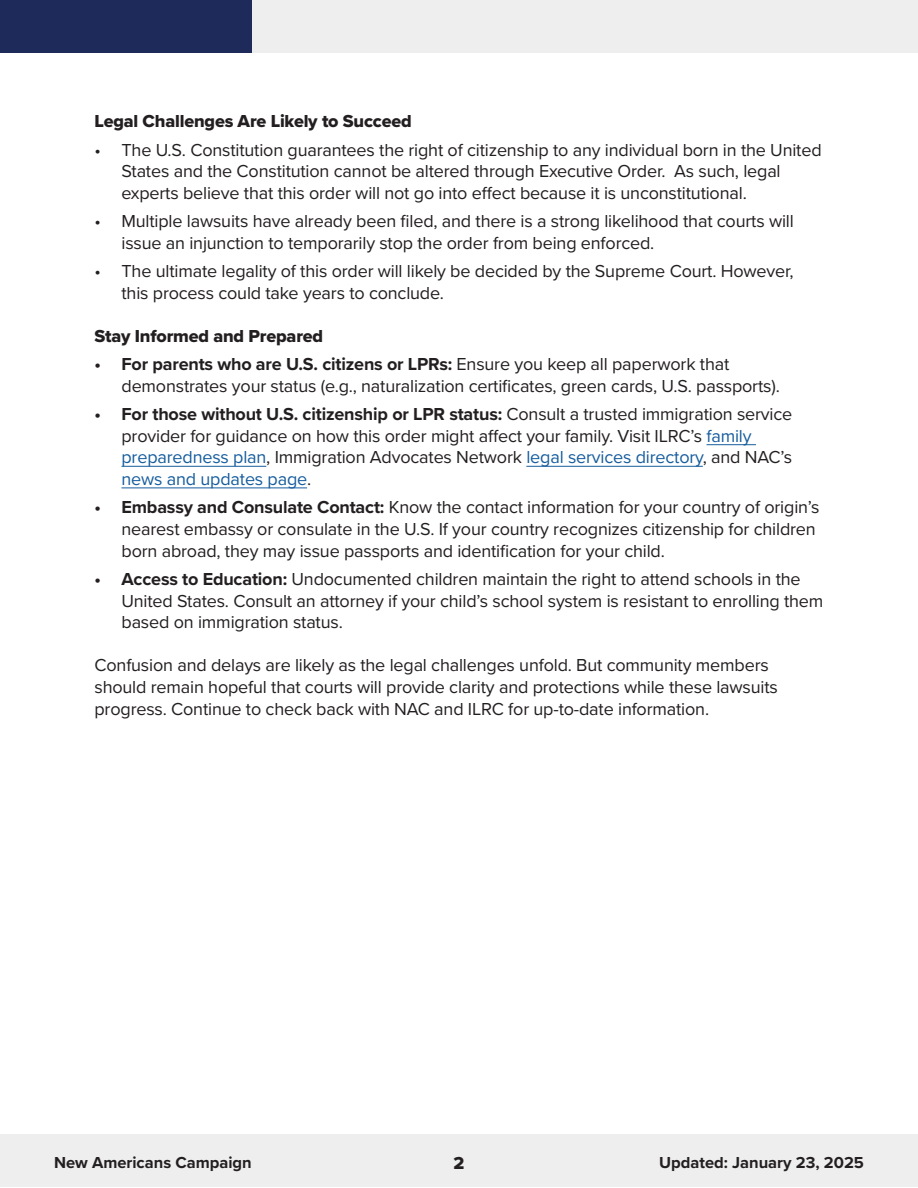
<style>
.page{position:relative;width:918px;height:1188px;background:#fff}
.page>*{position:absolute;margin:0;border:0;box-sizing:border-box;transform-origin:0 0}
.t1{font:18px/21.6px "Proxima Nova";letter-spacing:-.01em;color:#231f20}
.t2{font:18px "Proxima Nova Extrabld";letter-spacing:-.01em;color:#231f20}
.t3{font:700 16.5px "Proxima Nova";color:#231f20}
.s1{font-weight:700}
.s2{color:#175d9e}
</style>
<div class="page">
<div style="left:1px;top:1135px;width:917px;height:52px;background:#eeeeef"></div>
<div style="left:0;top:0;width:253px;height:52px;background:#1e2a5a"></div>
<div style="left:253px;top:0;width:665px;height:52px;background:#eeeeef"></div>
<hr style="left:707px;top:444px;width:49px;height:1px;background:#175d9e">
<hr style="left:122px;top:466px;width:144px;height:1px;background:#175d9e">
<hr style="left:526px;top:466px;width:177px;height:1px;background:#175d9e">
<hr style="left:122px;top:487px;width:185px;height:1px;background:#175d9e">
<p class="t2" style="left:94px;top:108px;width:319px">Legal Challenges Are Likely to Succeed</p>
<p class="t1" style="left:122px;top:138px;width:702px;text-indent:-27px">• The U.S. Constitution guarantees the right of citizenship to any individual born in the United<br>States and the Constitution cannot be altered through Executive Order. As such, legal experts believe that this order will not go into effect because it is unconstitutional.</p>
<p class="t1" style="left:122px;top:210px;width:674px;text-indent:-27px">• Multiple lawsuits have already been filed, and there is a strong likelihood that courts will issue an injunction to temporarily stop the order from being enforced.</p>
<p class="t1" style="left:122px;top:260px;width:674px;text-indent:-27px">• The ultimate legality of this order will likely be decided by the Supreme Court. However, this process could take years to conclude.</p>
<p class="t2" style="left:94px;top:323px;width:230px">Stay Informed and Prepared</p>
<p class="t1" style="left:122px;top:353px;width:660px;text-indent:-27px"><span class="s1">• For parents who are U.S. citizens or LPRs:</span> Ensure you keep all paperwork that demonstrates your status (e.g., naturalization certificates, green cards, U.S. passports).</p>
<p class="t1" style="left:122px;top:403px;width:672px;text-indent:-27px"><span class="s1">• For those without U.S. citizenship or LPR status:</span> Consult a trusted immigration service provider for guidance on how this order might affect your family. Visit ILRC’s <span class="s2">family preparedness plan</span>, Immigration Advocates Network <span class="s2">legal services directory</span>, and NAC’s <span class="s2">news and updates page</span>.</p>
<p class="t1" style="left:122px;top:496px;width:700px;text-indent:-27px"><span class="s1">• Embassy and Consulate Contact:</span> Know the contact information for your country of origin’s nearest embassy or consulate in the U.S. If your country recognizes citizenship for children born abroad, they may issue passports and identification for your child.</p>
<p class="t1" style="left:122px;top:567px;width:703px;text-indent:-27px"><span class="s1">• Access to Education:</span> Undocumented children maintain the right to attend schools in the<br>United States. Consult an attorney if your child’s school system is resistant to enrolling them based on immigration status.</p>
<p class="t1" style="left:94px;top:654px;width:685px">Confusion and delays are likely as the legal challenges unfold. But community members should remain hopeful that courts will provide clarity and protections while these lawsuits progress. Continue to check back with NAC and ILRC for up-to-date information.</p>
<p class="t3" style="left:54px;top:1150px;width:199px">New Americans Campaign</p>
<p class="t2" style="left:454px;top:1150px;width:12px">2</p>
<p class="t3" style="left:659px;top:1150px;width:206px">Updated: January 23, 2025</p>
</div>
